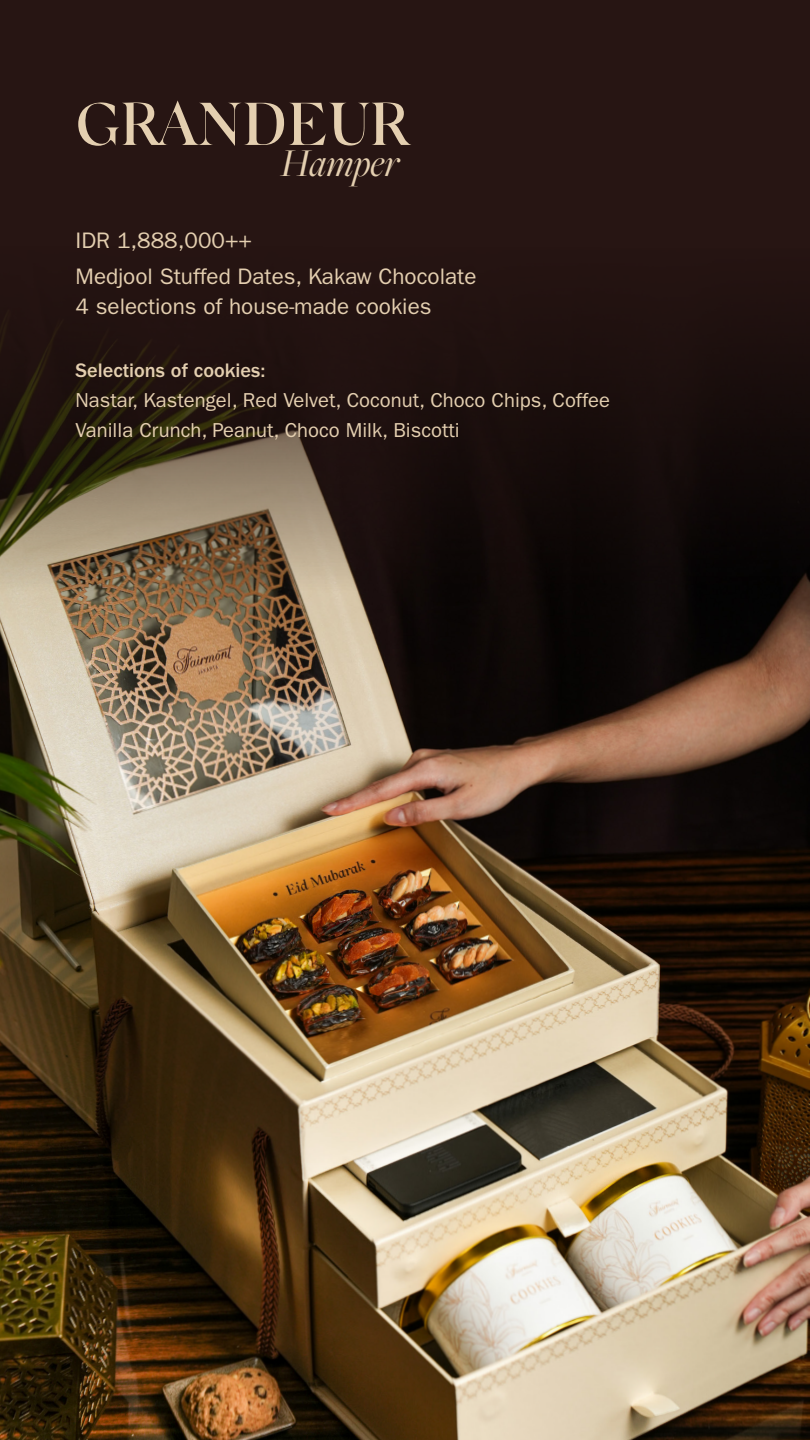
<style>
.page{position:relative;width:810px;height:1440px;background:#fff}
.page>*{position:absolute;margin:0;border:0;box-sizing:border-box;transform-origin:0 0}
.t1{font:500 60.22px "Silk Serif";color:#e4cfb0}
.t2{font:italic 40.88px "Freight Big";color:#e4cfb0}
.t3{font:22.5px/36px "ITC Franklin Gothic Std";color:#e4cfb0}
.t4{font:20.25px/30px "ITC Franklin Gothic Std";color:#e4cfb0}
.t5{font:500 20.25px "ITC Franklin Gothic Std";color:#e4cfb0}
</style>
<div class="page">
<div style="left:0;top:0;width:810px;height:428px;background:#271513"></div>
<img style="left:0;top:663px;width:810px;height:777px">
<svg style="left:0;top:343px;width:810px;height:320px"></svg>
<h1 class="t1" style="left:76px;top:89px;width:335px">GRANDEUR</h1>
<h2 class="t2" style="left:281px;top:142px;width:120px">Hamper</h2>
<p class="t3" style="left:76px;top:222px;width:403px">IDR 1,888,000++<br>Medjool Stuffed Dates, Kakaw Chocolate</p>
<p class="t3" style="left:76px;top:288px;width:357px">4 selections of house-made cookies</p>
<p class="t5" style="left:76px;top:359px;width:191px">Selections of cookies:</p>
<p class="t4" style="left:76px;top:385px;width:536px">Nastar, Kastengel, Red Velvet, Coconut, Choco Chips, Coffee<br>Vanilla Crunch, Peanut, Choco Milk, Biscotti</p>
</div>
